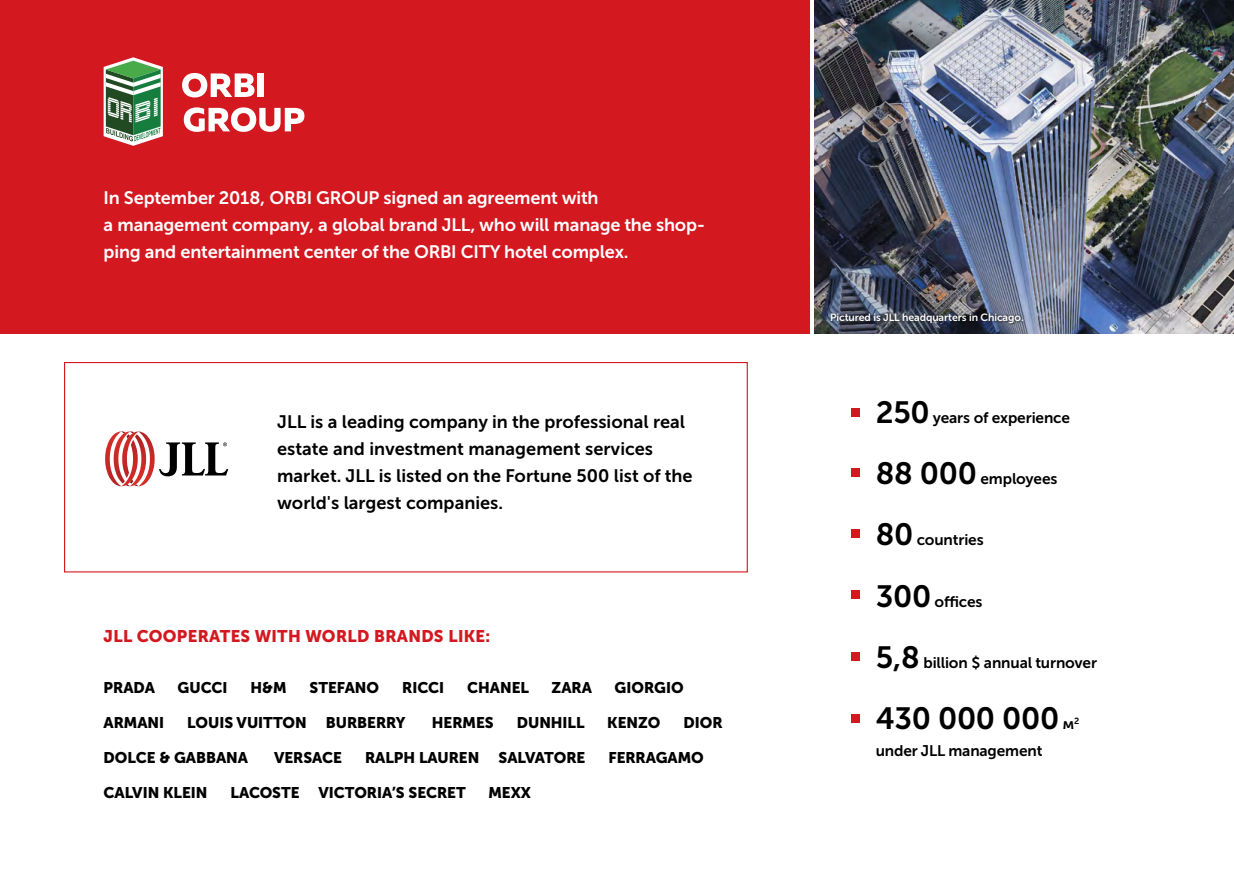
<style>
.page{position:relative;width:1234px;height:893px;background:#fff}
.page>*{position:absolute;margin:0;border:0;box-sizing:border-box;transform-origin:0 0}
.t1{font:30.6px "Museo Sans Cyrl 700";letter-spacing:-.01em;color:#000}
.t2{font:18px/27px "Museo Sans Cyrl 700";letter-spacing:-.01em;color:#fff}
.t3{font:18px/27px "Museo Sans Cyrl 700";color:#000}
.t4{font:16.8px "Museo Sans Cyrl 900";letter-spacing:.02em;color:#d31820}
.t5{font:15.45px "Museo Sans Cyrl 900";color:#000}
.t6{font:15.3px "Museo Sans Cyrl 700";letter-spacing:-.01em;color:#000}
.t7{font:10.5px "Museo Sans Cyrl 700";letter-spacing:-.01em;color:#fff}
.s1{font-size:30.6px}
.s2{font-size:15.3px}
</style>
<div class="page">
<div style="left:64px;top:362px;width:683px;height:210px;border:1px solid #d31820"></div>
<div style="left:0;top:0;width:809px;height:334px;background:#d31820"></div>
<img style="left:814px;top:0;width:419px;height:334px">
<div style="left:830px;top:313px;width:195px;height:12px;background:#000;opacity:.75"></div>
<svg style="left:138px;top:431px;width:17px;height:55px"></svg>
<svg style="left:130px;top:431px;width:8px;height:47px"></svg>
<svg style="left:121px;top:439px;width:9px;height:45px"></svg>
<svg style="left:105px;top:431px;width:16px;height:55px"></svg>
<svg style="left:125px;top:479px;width:13px;height:7px"></svg>
<svg style="left:121px;top:431px;width:13px;height:8px"></svg>
<svg style="left:159px;top:442px;width:69px;height:34px"></svg>
<svg style="left:104px;top:57px;width:59px;height:89px"></svg>
<svg style="left:182px;top:73px;width:72px;height:24px"></svg>
<div style="left:258px;top:73px;width:6px;height:24px;background:#fff"></div>
<svg style="left:184px;top:107px;width:120px;height:25px"></svg>
<div style="left:851px;top:408px;width:8px;height:9px;background:#d31820"></div>
<div style="left:851px;top:468px;width:8px;height:9px;background:#d31820"></div>
<div style="left:851px;top:529px;width:8px;height:8px;background:#d31820"></div>
<div style="left:851px;top:590px;width:8px;height:9px;background:#d31820"></div>
<div style="left:851px;top:652px;width:8px;height:9px;background:#d31820"></div>
<div style="left:851px;top:715px;width:8px;height:8px;background:#d31820"></div>
<p class="t2" style="left:104px;top:184px;width:602px">In September 2018, ORBI GROUP signed an agreement with<br>a management company, a global brand JLL, who will manage the shop&shy;ping and entertainment center of the ORBI CITY hotel complex.</p>
<p class="t3" style="left:277px;top:408px;width:417px">JLL is a leading company in the professional real estate and investment management services market. JLL is listed on the Fortune 500 list of the world's largest companies.</p>
<p class="t4" style="left:104px;top:626px;width:388px">JLL COOPERATES WITH WORLD BRANDS LIKE:</p>
<p class="t5" style="left:104px;top:678px;width:53px">PRADA</p>
<p class="t5" style="left:177px;top:678px;width:51px">GUCCI</p>
<p class="t5" style="left:250px;top:678px;width:37px">H&amp;M</p>
<p class="t5" style="left:309px;top:678px;width:71px">STEFANO</p>
<p class="t5" style="left:402px;top:678px;width:43px">RICCI</p>
<p class="t5" style="left:467px;top:678px;width:63px">CHANEL</p>
<p class="t5" style="left:551px;top:678px;width:42px">ZARA</p>
<p class="t5" style="left:614px;top:678px;width:70px">GIORGIO</p>
<p class="t5" style="left:104px;top:713px;width:62px">ARMANI</p>
<p class="t5" style="left:187px;top:713px;width:121px">LOUIS VUITTON</p>
<p class="t5" style="left:326px;top:713px;width:81px">BURBERRY</p>
<p class="t5" style="left:432px;top:713px;width:63px">HERMES</p>
<p class="t5" style="left:516px;top:713px;width:69px">DUNHILL</p>
<p class="t5" style="left:607px;top:713px;width:54px">KENZO</p>
<p class="t5" style="left:683px;top:713px;width:41px">DIOR</p>
<p class="t5" style="left:104px;top:748px;width:146px">DOLCE &amp; GABBANA</p>
<p class="t5" style="left:274px;top:748px;width:69px">VERSACE</p>
<p class="t5" style="left:365px;top:748px;width:222px">RALPH LAUREN SALVATORE</p>
<p class="t5" style="left:608px;top:748px;width:97px">FERRAGAMO</p>
<p class="t5" style="left:104px;top:783px;width:105px">CALVIN KLEIN</p>
<p class="t5" style="left:230px;top:783px;width:237px">LACOSTE VICTORIA’S SECRET</p>
<p class="t5" style="left:488px;top:783px;width:44px">MEXX</p>
<p class="t7" style="left:830px;top:312px;width:195px">Pictured is JLL headquarters in Chicago.</p>
<p class="t6" style="left:875px;top:409px;width:195px"><span class="s1">250</span> years of experience</p>
<p class="t6" style="left:875px;top:470px;width:183px"><span class="s1">88 000</span> employees</p>
<p class="t6" style="left:875px;top:531px;width:109px"><span class="s1">80</span> countries</p>
<p class="t6" style="left:875px;top:593px;width:108px"><span class="s1">300</span> offices</p>
<p class="t6" style="left:875px;top:654px;width:223px"><span class="s1">5,8</span> billion $ annual turnover</p>
<h1 class="t1" style="left:875px;top:701px;width:205px">430 000 000 <span class="s2">м</span><sup>2</sup></h1>
<p class="t6" style="left:875px;top:742px;width:168px">under JLL management</p>
</div>
